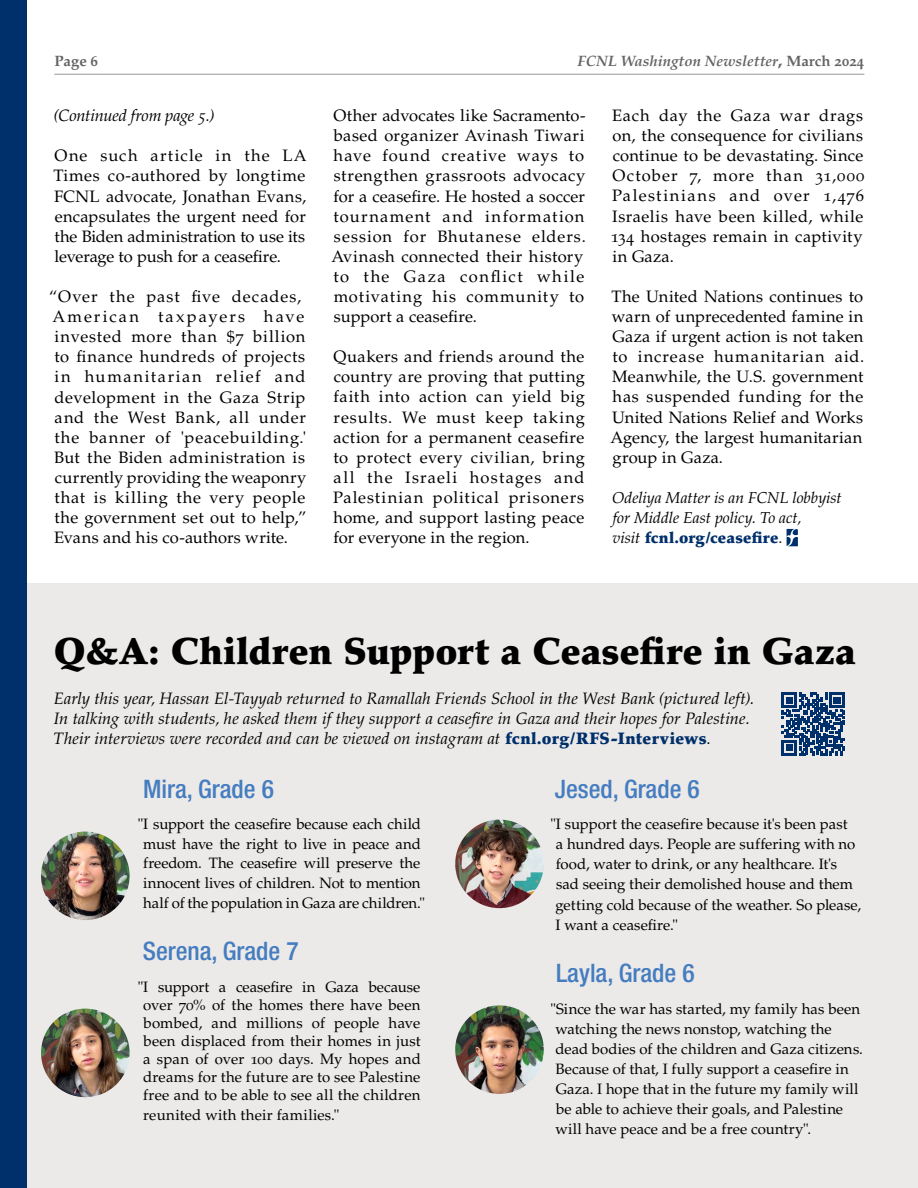
<style>
.page{position:relative;width:918px;height:1188px;background:#fff}
.page>*{position:absolute;margin:0;border:0;box-sizing:border-box;transform-origin:0 0}
.t1{font:900 37.5px "Palatino LT Std";color:#000}
.t2{font:500 condensed 25.5px "Helvetica Neue LT Std";color:#457dc0}
.t3{font:16.5px/20.1px "Palatino LT Std";letter-spacing:.03em;color:#000;text-align:justify}
.t4{font:italic 16.5px/20.1px "Palatino LT Std";letter-spacing:.005em;color:#000}
.t5{font:italic 16.5px "Palatino LT Std";letter-spacing:-.015em;color:#000}
.t6{font:italic 15.75px/20.1px "Palatino LT Std";letter-spacing:-.005em;color:#000}
.t7{font:15px/20.1px "Palatino LT Std";letter-spacing:.005em;color:#000;text-align:center}
.t8{font:italic 700 15px "Palatino LT Std";color:#636466}
.t9{font:700 15px "Palatino LT Std";color:#636466}
.s1{font-weight:900;font-style:normal}
.s2{font-style:normal}
.s3{font-weight:900;font-style:normal;color:#00306b}
</style>
<div class="page">
<hr style="left:54px;top:74px;width:810px;height:1px;background:#939598">
<div style="left:0;top:584px;width:918px;height:604px;background:#eceae8"></div>
<div style="left:0;top:0;width:27px;height:1188px;background:#00306b"></div>
<svg style="left:787px;top:529px;width:11px;height:17px"></svg>
<img style="left:41px;top:832px;width:89px;height:88px;border-radius:44px">
<img style="left:455px;top:820px;width:89px;height:88px;border-radius:44px">
<img style="left:41px;top:1009px;width:89px;height:88px;border-radius:44px">
<img style="left:455px;top:1005px;width:89px;height:89px;border-radius:44px">
<svg style="left:782px;top:693px;width:63px;height:62px"></svg>
<p class="t9" style="left:54px;top:52px;width:45px">Page 6</p>
<p class="t8" style="left:578px;top:52px;width:288px">FCNL Washington Newsletter<span class="s1">,</span> <span class="s2">March 2024</span></p>
<p class="t5" style="left:54px;top:106px;width:162px">(Continued from page 5.)</p>
<p class="t3" style="left:53px;top:146px;width:255px">One such article in the LA Times co-authored by longtime FCNL advocate, Jonathan Evans, encapsulates the urgent need for the Biden administration to use its leverage to push for a ceasefire.</p>
<p class="t3" style="left:49px;top:287px;width:259px;text-align:left">“Over the past five decades,<br>American taxpayers have invested more than $7 billion to finance hundreds of projects in humanitarian relief and development in the Gaza Strip and the West Bank, all under the banner of 'peacebuilding.'<br>But the Biden administration is currently providing the weaponry that is killing the very people the government set out to help,”<br>Evans and his co-authors write.</p>
<p class="t3" style="left:611px;top:106px;width:255px">Each day the Gaza war drags on, the consequence for civilians continue to be devastating. Since October 7, more than 31,000<br>Palestinians and over 1,476<br>Israelis have been killed, while 134 hostages remain in captivity in Gaza.</p>
<p class="t3" style="left:610px;top:287px;width:255px;text-align:left">The United Nations continues to warn of unprecedented famine in<br>Gaza if urgent action is not taken to increase humanitarian aid.<br>Meanwhile, the U.S. government has suspended funding for the<br>United Nations Relief and Works<br>Agency, the largest humanitarian group in Gaza.</p>
<p class="t6" style="left:612px;top:488px;width:231px">Odeliya Matter is an FCNL lobbyist for Middle East policy. To act,<br>visit <span class="s3">fcnl.org/ceasefire</span>.</p>
<p class="t3" style="left:331px;top:106px;width:256px;text-align:left">Other advocates like Sacramento&shy;based organizer Avinash Tiwari have found creative ways to strengthen grassroots advocacy for a ceasefire. He hosted a soccer tournament and information session for Bhutanese elders.<br>Avinash connected their history to the Gaza conflict while motivating his community to support a ceasefire.</p>
<p class="t3" style="left:333px;top:347px;width:253px">Quakers and friends around the country are proving that putting faith into action can yield big results. We must keep taking action for a permanent ceasefire to protect every civilian, bring all the Israeli hostages and Palestinian political prisoners home, and support lasting peace for everyone in the region.</p>
<h1 class="t1" style="left:54px;top:629px;width:803px">Q&amp;A: Children Support a Ceasefire in Gaza</h1>
<p class="t4" style="left:53px;top:689px;width:702px">Early this year, Hassan El-Tayyab returned to Ramallah Friends School in the West Bank (pictured left).<br>In talking with students, he asked them if they support a ceasefire in Gaza and their hopes for Palestine.<br>Their interviews were recorded and can be viewed on instagram at <span class="s3">fcnl.org/RFS-Interviews</span>.</p>
<h2 class="t2" style="left:143px;top:773px;width:132px">Mira, Grade 6</h2>
<p class="t7" style="left:138px;top:814px;width:288px;line-height:19.6px">"I support the ceasefire because each child must have the right to live in peace and freedom. The ceasefire will preserve the innocent lives of children. Not to mention half of the population in Gaza are children."</p>
<h2 class="t2" style="left:143px;top:936px;width:157px">Serena, Grade 7</h2>
<p class="t7" style="left:138px;top:978px;width:284px;line-height:18px">"I support a ceasefire in Gaza because over 70% of the homes there have been bombed, and millions of people have been displaced from their homes in just a span of over 100 days. My hopes and dreams for the future are to see Palestine free and to be able to see all the children</p>
<p class="t7" style="left:143px;top:1105px;width:198px">reunited with their families."</p>
<h2 class="t2" style="left:555px;top:773px;width:147px">Jesed, Grade 6</h2>
<p class="t7" style="left:555px;top:814px;width:307px;text-align:left;text-indent:-5px">"I support the ceasefire because it's been past<br>a hundred days. People are suffering with no food, water to drink, or any healthcare. It's sad seeing their demolished house and them getting cold because of the weather. So please, I want a ceasefire."</p>
<h2 class="t2" style="left:556px;top:958px;width:140px">Layla, Grade 6</h2>
<p class="t7" style="left:555px;top:999px;width:309px;text-align:left;text-indent:-5px">"Since the war has started, my family has been watching the news nonstop, watching the dead bodies of the children and Gaza citizens.<br>Because of that, I fully support a ceasefire in Gaza. I hope that in the future my family will be able to achieve their goals, and Palestine will have peace and be a free country".</p>
</div>
